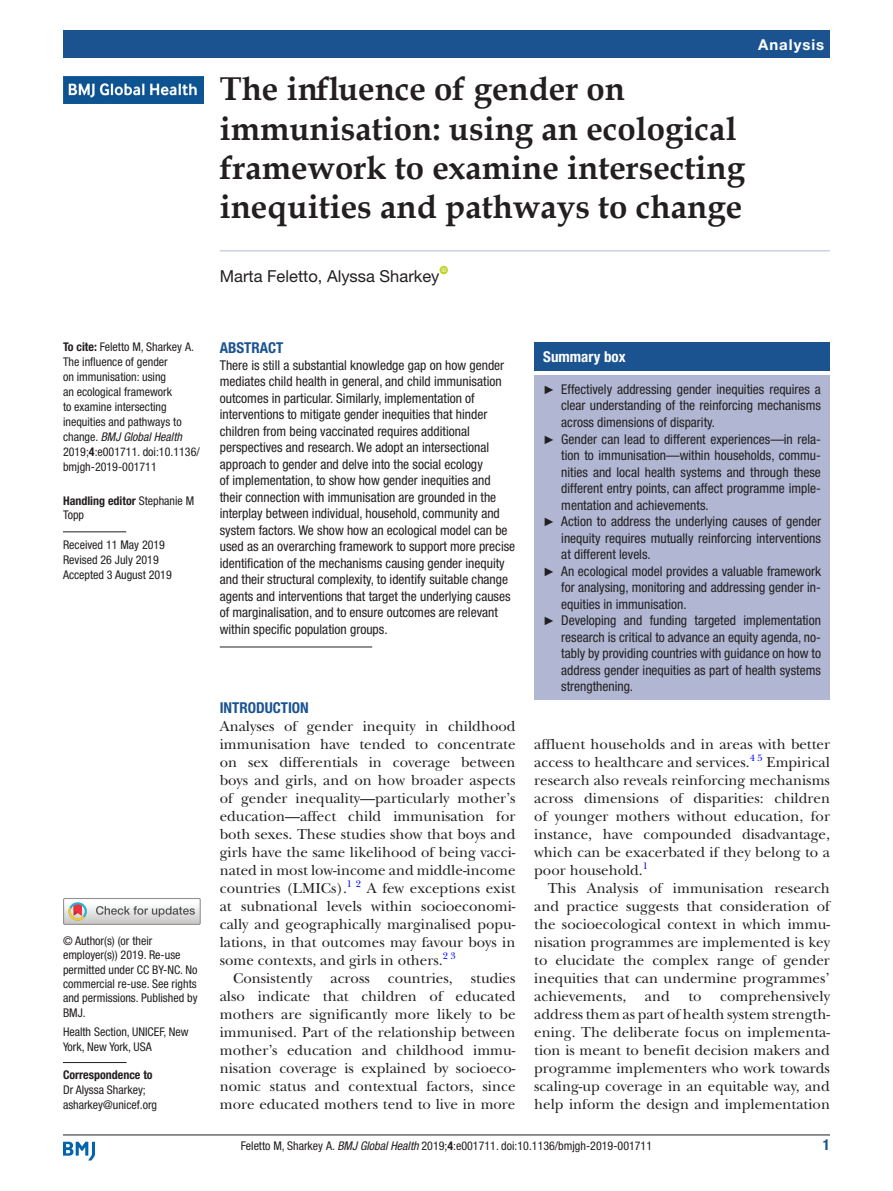
<style>
.page{position:relative;width:893px;height:1191px;background:#fff}
.page>*{position:absolute;margin:0;border:0;box-sizing:border-box;transform-origin:0 0}
.t1{font:700 33px/39px "Book Antiqua";color:#231f20}
.t2{font:16.5px "Helvetica Neue LT Std";color:#231f20}
.t3{font:15px/18px "New Baskerville";color:#231f20;text-align:justify}
.t4{font:700 condensed 15px "Helvetica Neue LT Std";color:#1b5391}
.t5{font:700 condensed 15px "Helvetica Neue LT Std";color:#fff}
.t6{font:700 15px "Helvetica Neue LT Std";letter-spacing:.065em;color:#fff}
.t7{font:condensed 13.5px/16.5px "Helvetica Neue LT Std";color:#231f20}
.t8{font:condensed 12px/15px "Helvetica Neue LT Std";color:#231f20}
.t9{font:700 condensed 12px/14.4px "Helvetica Neue LT Std";color:#231f20}
.t10{font:9.9px "New Baskerville";color:#00f}
.s1{font-weight:700}
.s2{font-style:italic}
.s3{font-weight:400}
.s4{font-family:"Arial";font-stretch:normal;font-size:12px}
</style>
<div class="page">
<hr style="left:63px;top:1134px;width:767px;height:1px;background:#231f20">
<svg style="left:63px;top:1141px;width:32px;height:19px"></svg>
<div style="left:63px;top:898px;width:138px;height:27px;border:1px solid #969090"></div>
<svg style="left:64px;top:898px;width:136px;height:26px"></svg>
<hr style="left:220px;top:250px;width:610px;height:1px;background:#b1b7d3">
<svg style="left:439px;top:266px;width:9px;height:8px"></svg>
<div style="left:63px;top:31px;width:767px;height:27px;background:#1b5391"></div>
<hr style="left:63px;top:531px;width:63px;height:1px;background:#231f20">
<hr style="left:63px;top:1062px;width:64px;height:1px;background:#231f20">
<img style="left:63px;top:77px;width:141px;height:27px">
<div style="left:534px;top:342px;width:296px;height:29px;background:#1b5391"></div>
<div style="left:534px;top:375px;width:296px;height:325px;background:#b1b7d3"></div>
<hr style="left:220px;top:646px;width:152px;height:1px;background:#231f20">
<h1 class="t1" style="left:220px;top:70px;width:527px">The influence of gender on immunisation: using an ecological framework to examine intersecting inequities and pathways to change</h1>
<p class="t6" style="left:758px;top:35px;width:68px">Analysis</p>
<p class="t2" style="left:220px;top:266px;width:221px">Marta Feletto, Alyssa Sharkey</p>
<p class="t8" style="left:63px;top:339px;width:138px"><span class="s1">To cite:</span> Feletto M, Sharkey A.<br>The influence of gender<br>on immunisation: using<br>an ecological framework<br>to examine intersecting inequities and pathways to change. <span class="s2">BMJ Global Health<br></span>2019;<span class="s1">4</span>:e001711. doi:10.1136/ bmjgh-2019-001711</p>
<p class="t9" style="left:63px;top:493px;width:133px">Handling editor <span class="s3">Stephanie M<br>Topp</span></p>
<p class="t8" style="left:63px;top:537px;width:110px">Received 11 May 2019<br>Revised 26 July 2019<br>Accepted 3 August 2019</p>
<p class="t8" style="left:63px;top:933px;width:136px;line-height:14.4px">© Author(s) (or their employer(s)) 2019. Re-use permitted under CC BY-NC. No commercial re-use. See rights and permissions. Published by<br>BMJ.</p>
<p class="t8" style="left:63px;top:1024px;width:127px">Health Section, UNICEF, New<br>York, New York, USA</p>
<p class="t9" style="left:63px;top:1067px;width:91px">Correspondence to</p>
<p class="t8" style="left:63px;top:1082px;width:96px">Dr Alyssa Sharkey; asharkey@unicef.org</p>
<p class="t4" style="left:220px;top:339px;width:49px">Abstract</p>
<p class="t7" style="left:220px;top:357px;width:297px">There is still a substantial knowledge gap on how gender mediates child health in general, and child immunisation outcomes in particular. Similarly, implementation of interventions to mitigate gender inequities that hinder children from being vaccinated requires additional perspectives and research. We adopt an intersectional approach to gender and delve into the social ecology<br>of implementation, to show how gender inequities and their connection with immunisation are grounded in the interplay between individual, household, community and system factors. We show how an ecological model can be used as an overarching framework to support more precise identification of the mechanisms causing gender inequity and their structural complexity, to identify suitable change agents and interventions that target the underlying causes of marginalisation, and to ensure outcomes are relevant within specific population groups.</p>
<p class="t4" style="left:220px;top:699px;width:91px">Introduction</p>
<p class="t3" style="left:220px;top:717px;width:297px">Analyses of gender inequity in childhood immunisation have tended to concentrate on sex differentials in coverage between boys and girls, and on how broader aspects of gender inequality—particularly mother’s education—affect child immunisation for both sexes. These studies show that boys and girls have the same likelihood of being vacci&shy;nated in most low-income and middle-income countries (LMICs).</p>
<p class="t10" style="left:347px;top:877px;width:16px">1 2</p>
<p class="t3" style="left:220px;top:879px;width:297px;text-indent:147px">A few exceptions exist at subnational levels within socioeconomi&shy;cally and geographically marginalised popu&shy;lations, in that outcomes may favour boys in some contexts, and girls in others.</p>
<p class="t10" style="left:443px;top:949px;width:14px">2 3</p>
<p class="t3" style="left:220px;top:969px;width:297px;text-indent:14px">Consistently across countries, studies also indicate that children of educated mothers are significantly more likely to be immunised. Part of the relationship between mother’s education and childhood immu&shy;nisation coverage is explained by socioeco&shy;nomic status and contextual factors, since more educated mothers tend to live in more</p>
<p class="t5" style="left:543px;top:348px;width:84px">Summary box</p>
<p class="t7" style="left:543px;top:381px;width:279px"><span class="s4">►</span> Effectively addressing gender inequities requires a</p>
<p class="t7" style="left:561px;top:397px;width:261px">clear understanding of the reinforcing mechanisms</p>
<p class="t7" style="left:561px;top:414px;width:155px">across dimensions of disparity.</p>
<p class="t7" style="left:543px;top:430px;width:279px"><span class="s4">►</span> Gender can lead to different experiences—in rela-</p>
<p class="t7" style="left:561px;top:447px;width:261px">tion to immunisation—within households, commu-</p>
<p class="t7" style="left:561px;top:463px;width:261px">nities and local health systems and through these</p>
<p class="t7" style="left:561px;top:480px;width:261px">different entry points, can affect programme imple-</p>
<p class="t7" style="left:561px;top:496px;width:149px">mentation and achievements.</p>
<p class="t7" style="left:543px;top:513px;width:279px"><span class="s4">►</span> Action to address the underlying causes of gender</p>
<p class="t7" style="left:561px;top:529px;width:261px">inequity requires mutually reinforcing interventions</p>
<p class="t7" style="left:561px;top:546px;width:91px">at different levels.</p>
<p class="t7" style="left:543px;top:562px;width:279px"><span class="s4">►</span> An ecological model provides a valuable framework</p>
<p class="t7" style="left:561px;top:579px;width:261px">for analysing, monitoring and addressing gender in-</p>
<p class="t7" style="left:561px;top:595px;width:127px">equities in immunisation.</p>
<p class="t7" style="left:543px;top:612px;width:279px"><span class="s4">►</span> Developing and funding targeted implementation</p>
<p class="t7" style="left:561px;top:628px;width:261px">research is critical to advance an equity agenda, no-</p>
<p class="t7" style="left:561px;top:645px;width:261px">tably by providing countries with guidance on how to</p>
<p class="t7" style="left:561px;top:661px;width:261px">address gender inequities as part of health systems</p>
<p class="t7" style="left:561px;top:678px;width:73px">strengthening.</p>
<p class="t3" style="left:534px;top:735px;width:297px">affluent households and in areas with better access to healthcare and services.<sup>4</sup> <sup>5</sup> Empirical research also reveals reinforcing mechanisms across dimensions of disparities: children of younger mothers without education, for instance, have compounded disadvantage, which can be exacerbated if they belong to a poor household.</p>
<p class="t10" style="left:643px;top:859px;width:7px">1</p>
<p class="t3" style="left:534px;top:879px;width:297px;text-indent:14px">This Analysis of immunisation research and practice suggests that consideration of the socioecological context in which immu&shy;nisation programmes are implemented is key to elucidate the complex range of gender inequities that can undermine programmes’ achievements, and to comprehensively address them as part of health system strength&shy;ening. The deliberate focus on implementa&shy;tion is meant to benefit decision makers and programme implementers who work towards scaling-up coverage in an equitable way, and help inform the design and implementation</p>
<p class="t8" style="left:241px;top:1137px;width:413px">Feletto M, Sharkey A. <span class="s2">BMJ Global Health</span> 2019;<span class="s1">4</span>:e001711. doi:10.1136/bmjgh-2019-001711</p>
<p class="t4" style="left:823px;top:1135px;width:9px">1</p>
</div>
